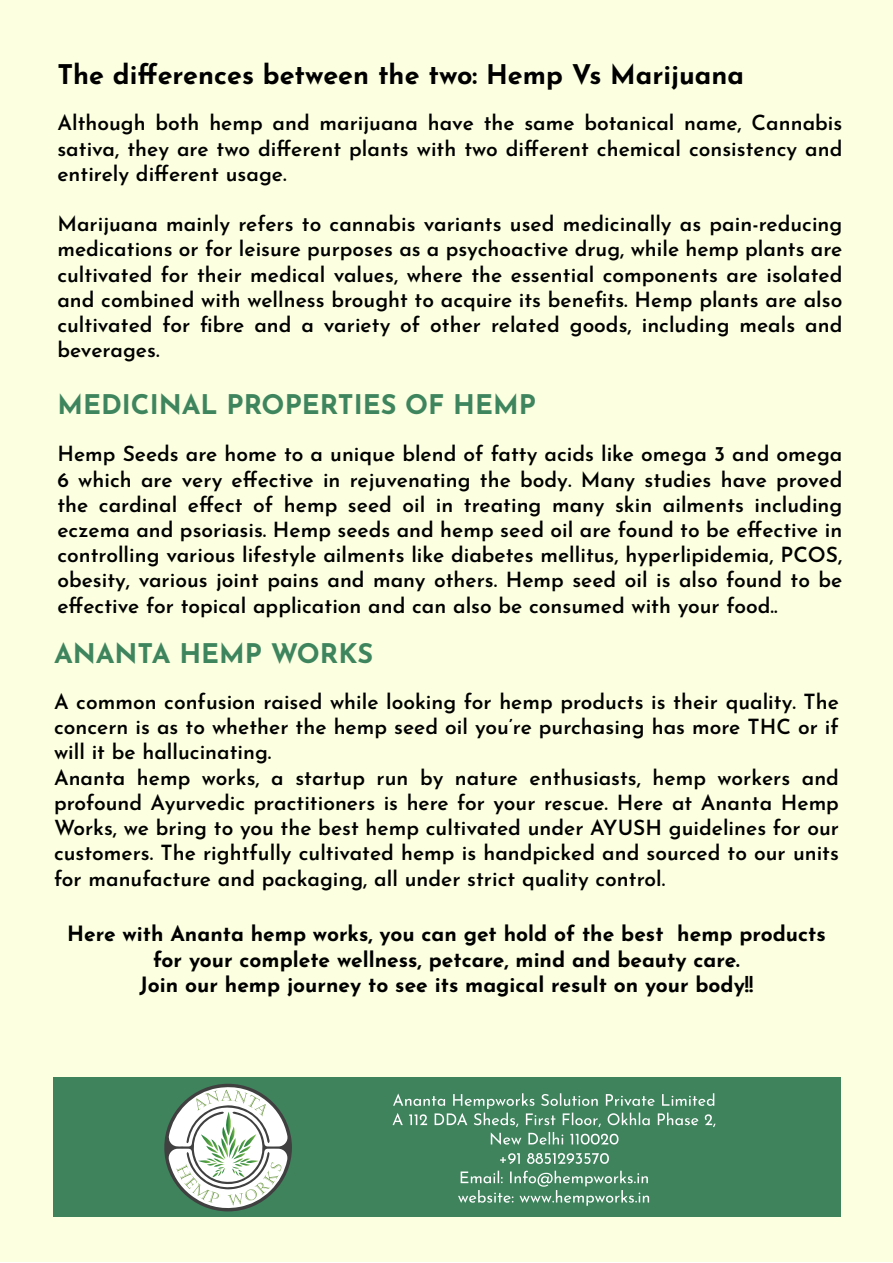
<style>
.page{position:relative;width:893px;height:1263px;background:#fff}
.page>*{position:absolute;margin:0;border:0;box-sizing:border-box;transform-origin:0 0}
.t1{font:700 27px "Josefin Sans";color:#000}
.t2{font:700 27px "Josefin Sans";color:#3e855e}
.t3{font:600 21px/25.2px "Josefin Sans";color:#000;text-align:justify}
.t4{font:700 21px/25.2px "Josefin Sans";color:#000;text-align:center}
</style>
<div class="page">
<div style="left:1px;top:0;width:892px;height:1261px;background:#fcffe0"></div>
<div style="left:53px;top:1077px;width:787px;height:140px;background:#3f835d"></div>
<svg style="left:164px;top:1084px;width:128px;height:127px"></svg>
<img style="left:196px;top:1090px;width:64px;height:21px">
<img style="left:176px;top:1162px;width:105px;height:18px">
<svg style="left:458px;top:1171px;width:191px;height:35px"></svg>
<svg style="left:500px;top:1153px;width:109px;height:11px"></svg>
<svg style="left:392px;top:1093px;width:323px;height:52px"></svg>
<p class="t1" style="left:57px;top:54px;width:688px">The differences between the two: Hemp Vs Marijuana</p>
<p class="t3" style="left:57px;top:109px;width:786px">Although both hemp and marijuana have the same botanical name, Cannabis sativa, they are two different plants with two different chemical consistency and entirely different usage.</p>
<p class="t3" style="left:57px;top:209px;width:786px">Marijuana mainly refers to cannabis variants used medicinally as pain-reducing medications or for leisure purposes as a psychoactive drug, while hemp plants are cultivated for their medical values, where the essential components are isolated and combined with wellness brought to acquire its benefits. Hemp plants are also cultivated for fibre and a variety of other related goods, including meals and beverages.</p>
<p class="t2" style="left:57px;top:384px;width:480px">MEDICINAL PROPERTIES OF HEMP</p>
<p class="t3" style="left:57px;top:440px;width:786px">Hemp Seeds are home to a unique blend of fatty acids like omega 3 and omega 6 which are very effective in rejuvenating the body. Many studies have proved the cardinal effect of hemp seed oil in treating many skin ailments including eczema and psoriasis. Hemp seeds and hemp seed oil are found to be effective in controlling various lifestyle ailments like diabetes mellitus, hyperlipidemia, PCOS, obesity, various joint pains and many others. Hemp seed oil is also found to be effective for topical application and can also be consumed with your food..</p>
<p class="t2" style="left:54px;top:633px;width:321px">ANANTA HEMP WORKS</p>
<p class="t3" style="left:54px;top:687px;width:786px;text-align:left">A common confusion raised while looking for hemp products is their quality. The concern is as to whether the hemp seed oil you’re purchasing has more THC or if will it be hallucinating.<br>Ananta hemp works, a startup run by nature enthusiasts, hemp workers and profound Ayurvedic practitioners is here for your rescue. Here at Ananta Hemp Works, we bring to you the best hemp cultivated under AYUSH guidelines for our customers. The rightfully cultivated hemp is handpicked and sourced to our units for manufacture and packaging, all under strict quality control.</p>
<p class="t4" style="left:67px;top:920px;width:760px">Here with Ananta hemp works, you can get hold of the best hemp products for your complete wellness, petcare, mind and beauty care.<br>Join our hemp journey to see its magical result on your body!!</p>
</div>
